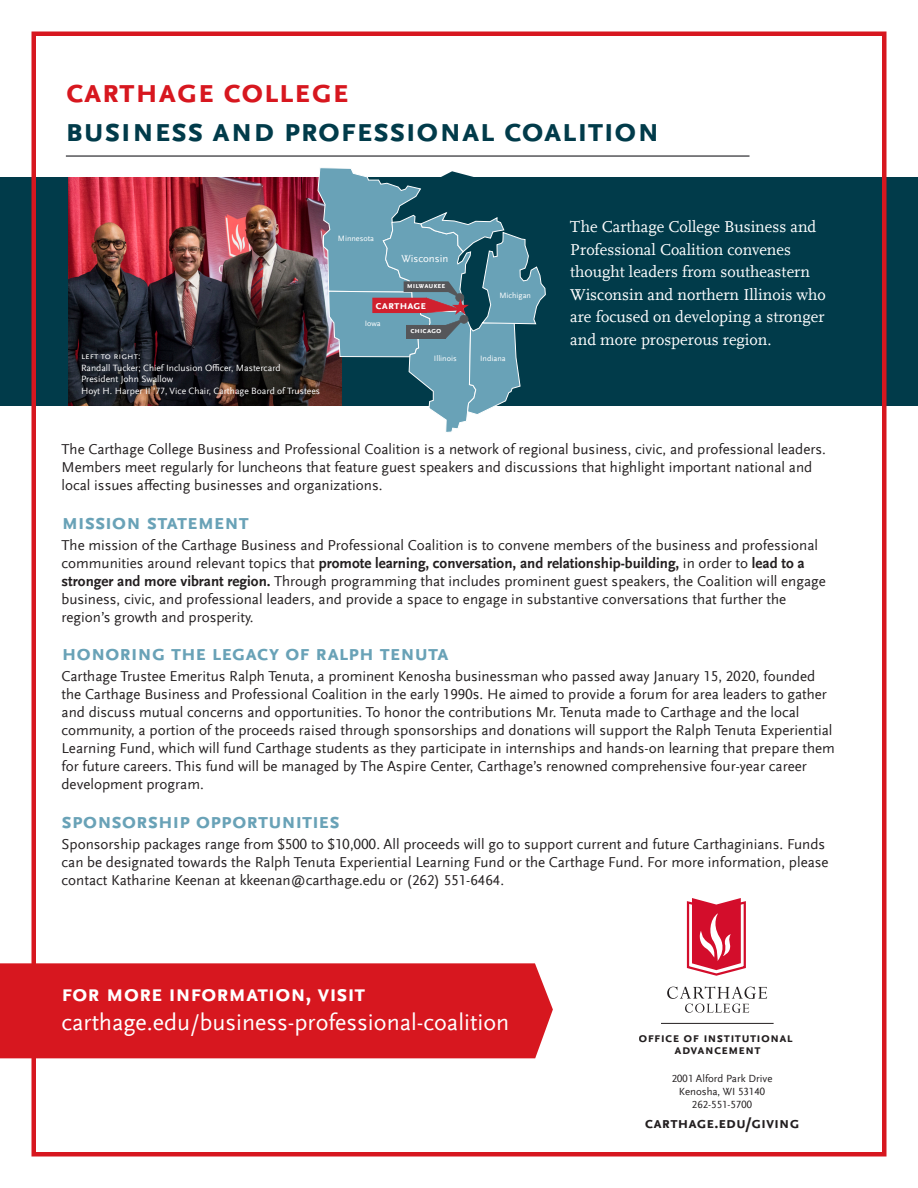
<style>
.page{position:relative;width:918px;height:1188px;background:#fff}
.page>*{position:absolute;margin:0;border:0;box-sizing:border-box;transform-origin:0 0}
.t1{font:700 34.8px "Scala Sans Sc Offc";color:#013b4a}
.t2{font:700 34.8px "Scala Sans Sc Offc";color:#d7171f}
.t3{font:24px/28.8px "Scala Sans Offc";color:#fff}
.t4{font:700 22.5px "Scala Sans Sc Offc";letter-spacing:-.015em;color:#69a2b7}
.t5{font:16.5px/22.5px "Scala Offc";color:#fff}
.t6{font:700 16.35px "Scala Sans Sc Offc";letter-spacing:-.01em;color:#231f20}
.t7{font:15px/18px "Scala Sans Offc";color:#231f20}
.t8{font:700 13.8px/12px "Scala Sans Sc Offc";letter-spacing:.015em;color:#231f20;text-align:center}
.t9{font:700 12px "Scala Sans Sc Offc";letter-spacing:-.015em;color:#fff}
.t10{font:10.8px "Scala Sans Offc";color:#231f20}
.t11{font:10.8px "Scala Sans Offc";color:#fff}
.t12{font:9.6px/11.4px "Scala Sans Offc";color:#fff}
.t13{font:9.6px "Scala Sans Sc Offc";color:#fff}
.t14{font:8.1px "Scala Sans Offc";color:#fff}
.t15{font:700 8.1px "Scala Sans Sc Offc";letter-spacing:-.01em;color:#fff}
.s1{font-weight:700}
.s2{font-family:"Scala Sans Sc Offc";font-weight:700}
</style>
<div class="page">
<hr style="left:66px;top:155px;width:684px;height:2px;background:#555659">
<div style="left:0;top:178px;width:918px;height:228px;background:#013b4a"></div>
<div style="left:32px;top:32px;width:854px;height:1124px;border:4px solid #d7171f"></div>
<img style="left:68px;top:177px;width:249px;height:228px">
<div style="left:0;top:963px;width:553px;height:95px;background:#d7171f"></div>
<svg style="left:667px;top:986px;width:100px;height:27px"></svg>
<svg style="left:686px;top:898px;width:60px;height:78px"></svg>
<hr style="left:661px;top:1023px;width:113px;height:1px;background:#231f20">
<svg style="left:317px;top:168px;width:236px;height:264px"></svg>
<p class="t2" style="left:66px;top:71px;width:285px">carthage college</p>
<p class="t1" style="left:66px;top:110px;width:596px">business and professional coalition</p>
<p class="t13" style="left:81px;top:351px;width:61px">left to right:</p>
<p class="t12" style="left:81px;top:362px;width:241px">Randall Tucker; Chief Inclusion Officer, Mastercard<br>President John Swallow<br>Hoyt H. Harper II ’77, Vice Chair, Carthage Board of Trustees</p>
<p class="t14" style="left:338px;top:235px;width:38px">Minnesota</p>
<p class="t11" style="left:401px;top:252px;width:48px">Wisconsin</p>
<p class="t15" style="left:407px;top:281px;width:40px">milwaukee</p>
<p class="t9" style="left:375px;top:298px;width:52px">carthage</p>
<p class="t14" style="left:365px;top:319px;width:18px">Iowa</p>
<p class="t15" style="left:410px;top:326px;width:33px">chicago</p>
<p class="t14" style="left:499px;top:291px;width:33px">Michigan</p>
<p class="t14" style="left:434px;top:354px;width:24px">Illinois</p>
<p class="t14" style="left:480px;top:354px;width:27px">Indiana</p>
<p class="t5" style="left:570px;top:216px;width:257px">The Carthage College Business and Professional Coalition convenes thought leaders from southeastern Wisconsin and northern Illinois who are focused on developing a stronger and more prosperous region.</p>
<p class="t7" style="left:62px;top:441px;width:766px">The Carthage College Business and Professional Coalition is a network of regional business, civic, and professional leaders.<br>Members meet regularly for luncheons that feature guest speakers and discussions that highlight important national and local issues affecting businesses and organizations.</p>
<p class="t4" style="left:62px;top:509px;width:189px">mission statement</p>
<p class="t7" style="left:62px;top:536px;width:766px">The mission of the Carthage Business and Professional Coalition is to convene members of the business and professional communities around relevant topics that <span class="s1">promote learning, conversation, and relationship-building,</span> in order to <span class="s1">lead to a stronger and more vibrant region.</span> Through programming that includes prominent guest speakers, the Coalition will engage business, civic, and professional leaders, and provide a space to engage in substantive conversations that further the region’s growth and prosperity.</p>
<p class="t4" style="left:62px;top:640px;width:389px">honoring the legacy of ralph tenuta</p>
<p class="t7" style="left:62px;top:668px;width:775px">Carthage Trustee Emeritus Ralph Tenuta, a prominent Kenosha businessman who passed away January 15, 2020, founded the Carthage Business and Professional Coalition in the early 1990s. He aimed to provide a forum for area leaders to gather and discuss mutual concerns and opportunities. To honor the contributions Mr. Tenuta made to Carthage and the local community, a portion of the proceeds raised through sponsorships and donations will support the Ralph Tenuta Experiential Learning Fund, which will fund Carthage students as they participate in internships and hands-on learning that prepare them for future careers. This fund will be managed by The Aspire Center, Carthage’s renowned comprehensive four-year career development program.</p>
<p class="t4" style="left:62px;top:808px;width:280px">sponsorship opportunities</p>
<p class="t7" style="left:62px;top:835px;width:769px">Sponsorship packages range from $500 to $10,000. All proceeds will go to support current and future Carthaginians. Funds can be designated towards the Ralph Tenuta Experiential Learning Fund or the Carthage Fund. For more information, please contact Katharine Keenan at kkeenan@carthage.edu or (262) 551-6464.</p>
<p class="t3" style="left:62px;top:980px;width:449px"><span class="s2">for more information, visit </span>carthage.edu/business-professional-coalition</p>
<p class="t8" style="left:639px;top:1032px;width:156px">office of institutional advancement</p>
<p class="t10" style="left:672px;top:1073px;width:102px">2001 Alford Park Drive</p>
<p class="t10" style="left:679px;top:1086px;width:88px">Kenosha, WI 53140</p>
<p class="t10" style="left:692px;top:1099px;width:62px">262-551-5700</p>
<p class="t6" style="left:645px;top:1113px;width:156px">carthage.edu/giving</p>
</div>
